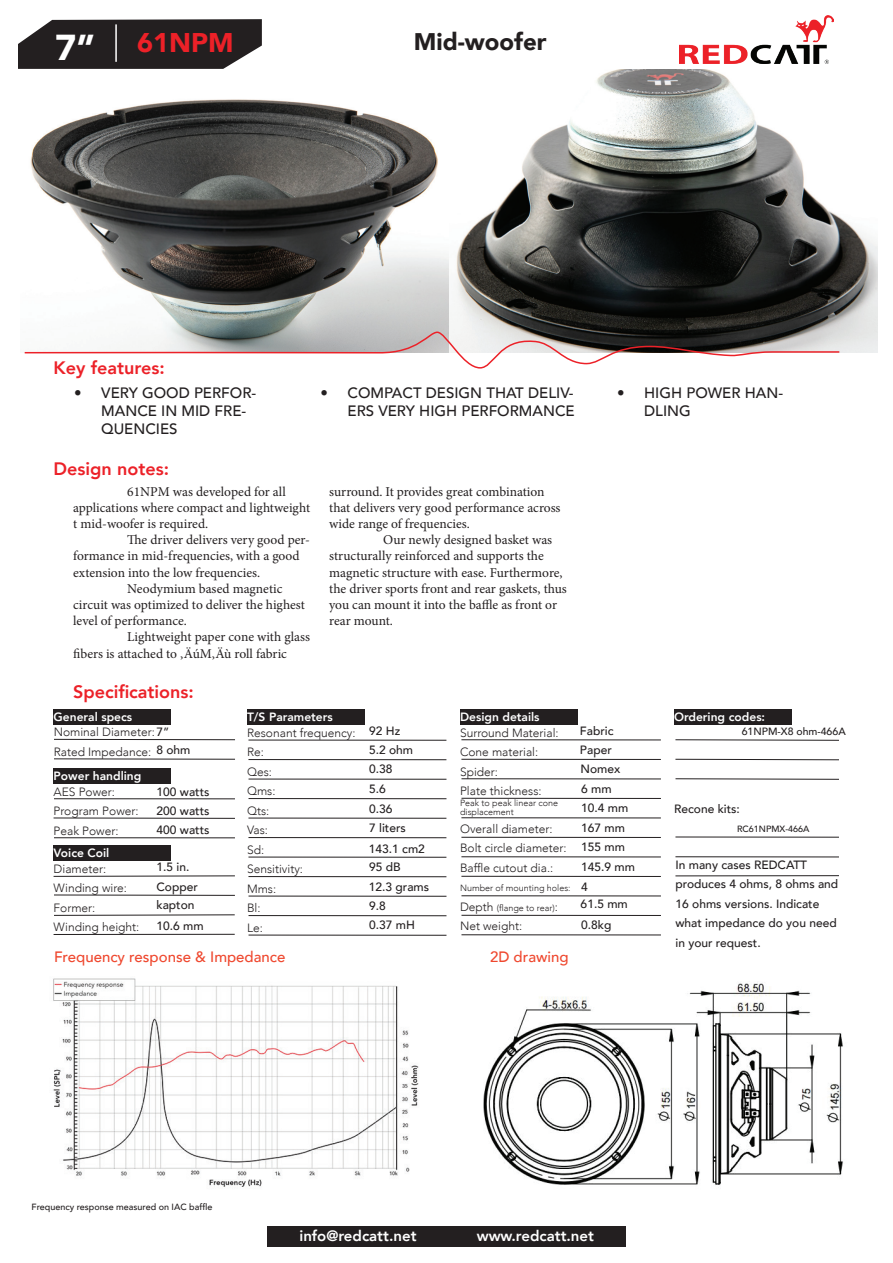
<style>
.page{position:relative;width:893px;height:1263px;background:#fff}
.page>*{position:absolute;margin:0;border:0;box-sizing:border-box;transform-origin:0 0}
.t1{font:900 27px "Avenir";color:#ec2128}
.t2{font:900 24px "Avenir";color:#231f20}
.t3{font:800 18px "Avenir";color:#ec2128}
.t4{font:500 15px/18px "Avenir";color:#231f20}
.t5{font:500 15px "Avenir";color:#ef482f}
.t6{font:800 15px "Avenir";color:#fff}
.t7{font:13.5px "Minion Pro";color:#231f20}
.t8{font:300 12px/19.5px "Avenir";color:#231f20}
.t9{font:500 12px/19.5px "Avenir";color:#231f20}
.t10{font:800 12px "Avenir";color:#fff}
.t11{font:500 10.5px "Avenir";color:#231f20}
.t12{font:300 9px/9px "Avenir";color:#231f20}
.t13{font:500 9px "Avenir";color:#231f20}
.s1{font-size:36px;color:#fff}
.s2{font-weight:500}
.s3{font-size:12px}
</style>
<div class="page">
<svg style="left:18px;top:19px;width:244px;height:50px;background:#353233"></svg>
<img style="left:679px;top:16px;width:155px;height:48px">
<hr style="left:115px;top:24px;width:2px;height:38px;background:#fff">
<div style="left:268px;top:1226px;width:180px;height:21px;background:#231f20"></div>
<div style="left:445px;top:1226px;width:180px;height:21px;background:#231f20"></div>
<div style="left:54px;top:709px;width:117px;height:16px;background:#231f20"></div>
<div style="left:54px;top:768px;width:117px;height:15px;background:#231f20"></div>
<div style="left:247px;top:709px;width:117px;height:16px;background:#231f20"></div>
<div style="left:460px;top:709px;width:117px;height:16px;background:#231f20"></div>
<div style="left:674px;top:709px;width:117px;height:16px;background:#231f20"></div>
<hr style="left:54px;top:739px;width:181px;height:1px;background:#231f20">
<hr style="left:54px;top:759px;width:181px;height:1px;background:#231f20">
<hr style="left:54px;top:798px;width:181px;height:1px;background:#231f20">
<hr style="left:248px;top:740px;width:198px;height:1px;background:#231f20">
<hr style="left:461px;top:739px;width:200px;height:1px;background:#231f20">
<svg style="left:675px;top:739px;width:164px;height:2px"></svg>
<hr style="left:249px;top:779px;width:197px;height:1px;background:#231f20">
<hr style="left:461px;top:778px;width:200px;height:1px;background:#231f20">
<svg style="left:675px;top:778px;width:164px;height:2px"></svg>
<hr style="left:248px;top:818px;width:198px;height:1px;background:#231f20">
<hr style="left:461px;top:817px;width:200px;height:1px;background:#231f20">
<hr style="left:248px;top:857px;width:198px;height:1px;background:#231f20">
<hr style="left:461px;top:856px;width:200px;height:1px;background:#231f20">
<hr style="left:675px;top:856px;width:164px;height:1px;background:#231f20">
<hr style="left:249px;top:896px;width:197px;height:1px;background:#231f20">
<hr style="left:461px;top:895px;width:200px;height:1px;background:#231f20">
<hr style="left:54px;top:818px;width:181px;height:1px;background:#231f20">
<hr style="left:248px;top:759px;width:198px;height:1px;background:#231f20">
<hr style="left:461px;top:759px;width:200px;height:1px;background:#231f20">
<svg style="left:675px;top:759px;width:164px;height:1px"></svg>
<hr style="left:249px;top:798px;width:197px;height:1px;background:#231f20">
<hr style="left:461px;top:798px;width:200px;height:1px;background:#231f20">
<hr style="left:248px;top:837px;width:198px;height:1px;background:#231f20">
<hr style="left:461px;top:837px;width:200px;height:1px;background:#231f20">
<hr style="left:675px;top:837px;width:164px;height:1px;background:#231f20">
<hr style="left:248px;top:876px;width:198px;height:1px;background:#231f20">
<hr style="left:461px;top:876px;width:200px;height:1px;background:#231f20">
<hr style="left:675px;top:875px;width:164px;height:1px;background:#231f20">
<hr style="left:249px;top:915px;width:197px;height:1px;background:#231f20">
<hr style="left:461px;top:915px;width:200px;height:1px;background:#231f20">
<hr style="left:54px;top:837px;width:181px;height:1px;background:#231f20">
<hr style="left:249px;top:935px;width:197px;height:1px;background:#231f20">
<hr style="left:461px;top:934px;width:200px;height:1px;background:#231f20">
<div style="left:54px;top:845px;width:117px;height:15px;background:#231f20"></div>
<svg style="left:53px;top:875px;width:182px;height:2px"></svg>
<hr style="left:54px;top:895px;width:181px;height:1px;background:#231f20">
<svg style="left:54px;top:914px;width:181px;height:2px"></svg>
<hr style="left:54px;top:934px;width:181px;height:1px;background:#231f20">
<img style="left:30px;top:69px;width:848px;height:284px">
<img style="left:53px;top:978px;width:366px;height:209px">
<img style="left:483px;top:983px;width:360px;height:202px">
<svg style="left:24px;top:331px;width:817px;height:38px"></svg>
<h1 class="t1" style="left:55px;top:19px;width:180px"><span class="s1">7”</span> 61NPM</h1>
<h2 class="t2" style="left:414px;top:21px;width:134px">Mid-woofer</h2>
<h3 class="t3" style="left:54px;top:354px;width:113px">Key features:</h3>
<p class="t4" style="left:101px;top:382px;width:156px;text-indent:-27px">• VERY GOOD PERFOR-<br>MANCE IN MID FRE-<br>QUENCIES</p>
<p class="t4" style="left:320px;top:382px;width:256px;text-align:right">• COMPACT DESIGN THAT DELIV-<br>ERS VERY HIGH PERFORMANCE</p>
<p class="t4" style="left:644px;top:383px;width:140px;text-indent:-27px">• HIGH POWER HAN-<br>DLING</p>
<h3 class="t3" style="left:54px;top:455px;width:117px">Design notes:</h3>
<p class="t7" style="left:127px;top:482px;width:160px">61NPM was developed for all</p>
<p class="t7" style="left:73px;top:498px;width:238px">applications where compact and lightweight</p>
<p class="t7" style="left:73px;top:515px;width:136px">t mid-woofer is required.</p>
<p class="t7" style="left:127px;top:531px;width:184px">The driver delivers very good per-</p>
<p class="t7" style="left:73px;top:547px;width:228px">formance in mid-frequencies, with a good</p>
<p class="t7" style="left:73px;top:563px;width:189px">extension into the low frequencies.</p>
<p class="t7" style="left:127px;top:579px;width:157px">Neodymium based magnetic</p>
<p class="t7" style="left:73px;top:596px;width:233px">circuit was optimized to deliver the highest</p>
<p class="t7" style="left:73px;top:612px;width:115px">level of performance.</p>
<p class="t7" style="left:127px;top:628px;width:184px">Lightweight paper cone with glass</p>
<p class="t7" style="left:73px;top:644px;width:215px">fibers is attached to ‚ÄúM‚Äù roll fabric</p>
<h3 class="t3" style="left:73px;top:678px;width:122px">Specifications:</h3>
<p class="t7" style="left:329px;top:482px;width:217px">surround. It provides great combination</p>
<p class="t7" style="left:329px;top:498px;width:233px">that delivers very good performance across</p>
<p class="t7" style="left:329px;top:515px;width:142px">wide range of frequencies.</p>
<p class="t7" style="left:383px;top:531px;width:170px">Our newly designed basket was</p>
<p class="t7" style="left:329px;top:547px;width:216px">structurally reinforced and supports the</p>
<p class="t7" style="left:329px;top:563px;width:235px">magnetic structure with ease. Furthermore,</p>
<p class="t7" style="left:329px;top:579px;width:239px">the driver sports front and rear gaskets, thus</p>
<p class="t7" style="left:329px;top:596px;width:229px">you can mount it into the baffle as front or</p>
<p class="t7" style="left:329px;top:612px;width:65px">rear mount.</p>
<p class="t10" style="left:54px;top:707px;width:80px">General specs</p>
<p class="t10" style="left:247px;top:707px;width:87px">T/S Parameters</p>
<p class="t10" style="left:460px;top:707px;width:81px">Design details</p>
<p class="t10" style="left:674px;top:707px;width:93px">Ordering codes:</p>
<p class="t9" style="left:369px;top:721px;width:46px;line-height:18.3px">92 Hz<br>5.2 ohm</p>
<p class="t9" style="left:369px;top:758px;width:58px">0.38<br>5.6<br>0.36<br>7 liters<br>143.1 cm2</p>
<p class="t9" style="left:369px;top:856px;width:62px;line-height:20px">95 dB<br>12.3 grams</p>
<p class="t9" style="left:369px;top:895px;width:47px;line-height:20px">9.8<br>0.37 mH</p>
<p class="t8" style="left:54px;top:722px;width:117px">Nominal Diameter:<span class="s2">7”<br></span>Rated Impedance:</p>
<p class="t8" style="left:54px;top:782px;width:86px">AES Power:<br>Program Power:<br>Peak Power:</p>
<p class="t8" style="left:247px;top:723px;width:110px">Resonant frequency:<br>Re:<br>Qes:<br>Qms:<br>Qts:<br>Vas:<br>Sd:<br>Sensitivity:<br>Mms:<br>Bl:<br>Le:</p>
<p class="t8" style="left:460px;top:723px;width:100px">Surround Material:<br>Cone material:<br>Spider:<br>Plate thickness:</p>
<p class="t9" style="left:156px;top:739px;width:36px">8 ohm</p>
<p class="t9" style="left:157px;top:782px;width:54px;line-height:19px;text-align:justify">100 watts 200 watts 400 watts</p>
<p class="t9" style="left:156px;top:856px;width:43px;line-height:20.1px">1.5 in.<br>Copper</p>
<p class="t9" style="left:156px;top:894px;width:49px;line-height:20.2px">kapton<br>10.6 mm</p>
<p class="t10" style="left:54px;top:766px;width:89px">Power handling</p>
<p class="t12" style="left:460px;top:798px;width:100px">Peak to peak linear cone displacement</p>
<p class="t8" style="left:460px;top:819px;width:108px">Overall diameter:<br>Bolt circle diameter:<br>Baffle cutout dia.:</p>
<p class="t12" style="left:460px;top:878px;width:112px;line-height:19.5px">Number of mounting holes:<br><span class="s3">Depth</span> (flange to rear)<span class="s3">:</span></p>
<p class="t8" style="left:460px;top:916px;width:64px">Net weight:</p>
<p class="t10" style="left:54px;top:843px;width:57px">Voice Coil</p>
<p class="t8" style="left:54px;top:859px;width:87px">Diameter:<br>Winding wire:<br>Former:<br>Winding height:</p>
<p class="t5" style="left:54px;top:943px;width:233px">Frequency response &amp; Impedance</p>
<p class="t5" style="left:490px;top:943px;width:80px">2D drawing</p>
<p class="t9" style="left:580px;top:721px;width:57px">Fabric<br>Paper<br>Nomex<br>6 mm<br>10.4 mm<br>167 mm<br>155 mm<br>145.9 mm<br>4</p>
<p class="t9" style="left:581px;top:893px;width:49px;line-height:21px">61.5 mm<br>0.8kg</p>
<p class="t11" style="left:742px;top:722px;width:105px">61NPM-X8 ohm-466A</p>
<p class="t9" style="left:674px;top:798px;width:67px">Recone kits:</p>
<p class="t13" style="left:737px;top:822px;width:74px;rotate:-1deg">RC61NPMX-466A</p>
<p class="t9" style="left:675px;top:854px;width:164px">In many cases REDCATT produces 4 ohms, 8 ohms and<br>16 ohms versions. Indicate what impedance do you need in your request.</p>
<p class="t13" style="left:32px;top:1199px;width:182px">Frequency response measured on IAC baffle</p>
<p class="t6" style="left:299px;top:1224px;width:119px">info@redcatt.net</p>
<p class="t6" style="left:477px;top:1224px;width:119px">www.redcatt.net</p>
</div>
